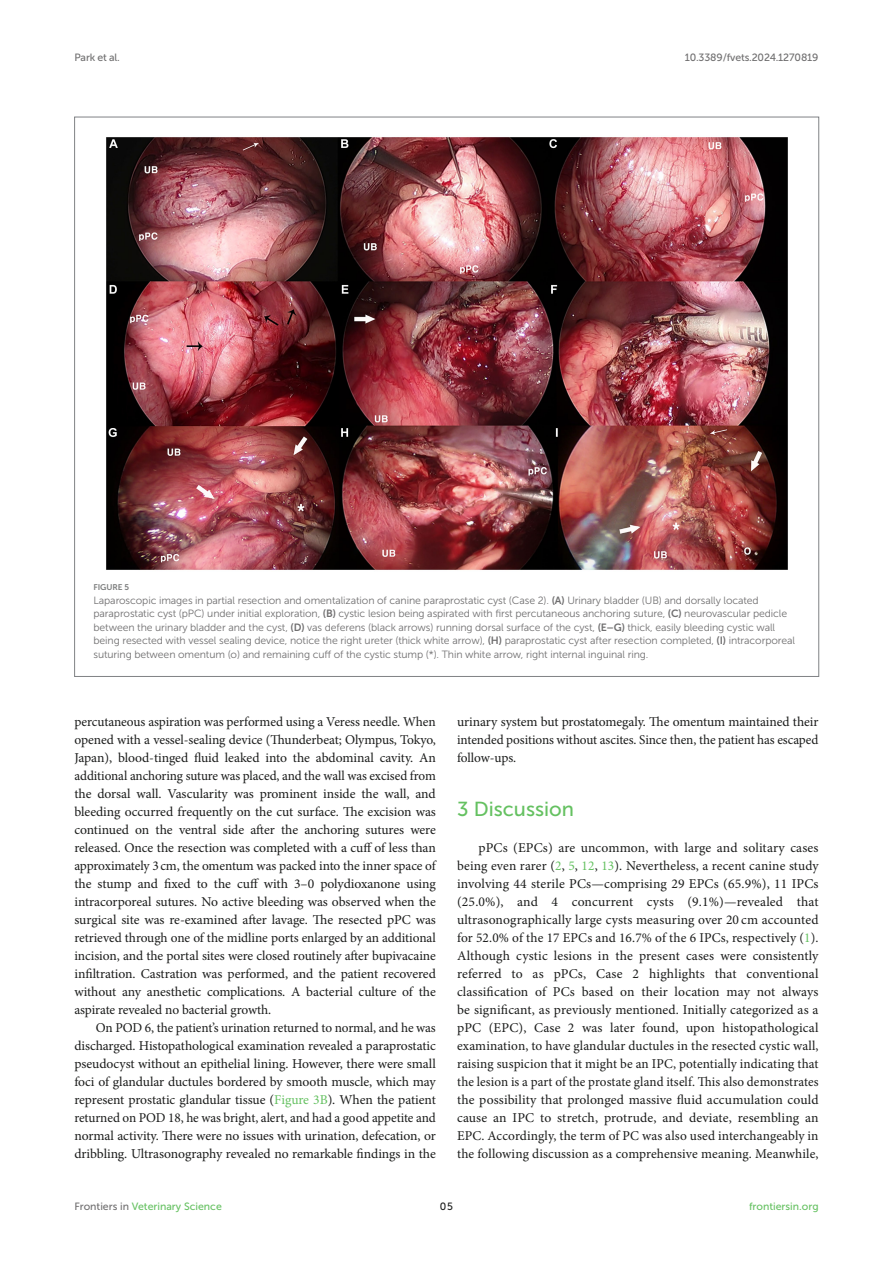
<style>
.page{position:relative;width:893px;height:1263px;background:#fff}
.page>*{position:absolute;margin:0;border:0;box-sizing:border-box;transform-origin:0 0}
.HEAD_1{font:20.25px "Museo Sans 500";color:#65c161}
.TEXT{font:13.5px/18px "Minion Pro";letter-spacing:-.005em;color:#1b1c1b;text-align:justify}
.TEXT_FLUSH{font:13.5px/18px "Minion Pro";letter-spacing:.005em;color:#1b1c1b;text-align:justify}
.FIG_LEG{font:10.5px/13.5px "Museo Sans 300";letter-spacing:-.01em;color:#706f70}
.t1{font:10.5px "Museo Sans 500";color:#65c161}
.t2{font:10.5px "Museo Sans 500";letter-spacing:-.015em;color:#706f70}
.t3{font:10.5px "Museo Sans 500";color:#1b1c1b}
.FIG_HD{font:8.25px "Museo Sans 700";letter-spacing:-.01em;color:#7e7f7f}
.s1{font-family:"Museo Sans 700"}
.s2{color:#65c161}
.s3{color:#706f70}
</style>
<div class="page">
<img style="left:106px;top:137px;width:682px;height:433px">
<p class="t2" style="left:74px;top:51px;width:47px">Park et al.</p>
<p class="t2" style="left:685px;top:51px;width:135px">10.3389/fvets.2024.1270819</p>
<p class="FIG_HD" style="left:94px;top:583px;width:37px">FIGURE 5</p>
<p class="FIG_LEG" style="left:94px;top:593px;width:703px">Laparoscopic images in partial resection and omentalization of canine paraprostatic cyst (Case 2). <span class="s1">(A)</span> Urinary bladder (UB) and dorsally located paraprostatic cyst (pPC) under initial exploration, <span class="s1">(B)</span> cystic lesion being aspirated with first percutaneous anchoring suture, <span class="s1">(C)</span> neurovascular pedicle between the urinary bladder and the cyst, <span class="s1">(D)</span> vas deferens (black arrows) running dorsal surface of the cyst, <span class="s1">(E–G)</span> thick, easily bleeding cystic wall being resected with vessel sealing device, notice the right ureter (thick white arrow), <span class="s1">(H)</span> paraprostatic cyst after resection completed, <span class="s1">(I)</span> intracorporeal suturing between omentum (o) and remaining cuff of the cystic stump (*). Thin white arrow, right internal inguinal ring.</p>
<p class="TEXT" style="left:74px;top:713px;width:363px">percutaneous aspiration was performed using a Veress needle. When opened with a vessel-sealing device (Thunderbeat; Olympus, Tokyo, Japan), blood-tinged fluid leaked into the abdominal cavity. An additional anchoring suture was placed, and the wall was excised from the dorsal wall. Vascularity was prominent inside the wall, and bleeding occurred frequently on the cut surface. The excision was continued on the ventral side after the anchoring sutures were released. Once the resection was completed with a cuff of less than approximately 3cm, the omentum was packed into the inner space of the stump and fixed to the cuff with 3–0 polydioxanone using intracorporeal sutures. No active bleeding was observed when the surgical site was re-examined after lavage. The resected pPC was retrieved through one of the midline ports enlarged by an additional incision, and the portal sites were closed routinely after bupivacaine infiltration. Castration was performed, and the patient recovered without any anesthetic complications. A bacterial culture of the aspirate revealed no bacterial growth.</p>
<p class="TEXT" style="left:74px;top:1019px;width:363px;text-indent:21px">On POD 6, the patient’s urination returned to normal, and he was discharged. Histopathological examination revealed a paraprostatic pseudocyst without an epithelial lining. However, there were small foci of glandular ductules bordered by smooth muscle, which may represent prostatic glandular tissue (<span class="s2">Figure 3B</span>). When the patient returned on POD 18, he was bright, alert, and had a good appetite and normal activity. There were no issues with urination, defecation, or dribbling. Ultrasonography revealed no remarkable findings in the</p>
<p class="TEXT" style="left:457px;top:713px;width:363px">urinary system but prostatomegaly. The omentum maintained their intended positions without ascites. Since then, the patient has escaped follow-ups.</p>
<p class="HEAD_1" style="left:457px;top:798px;width:119px">3 Discussion</p>
<p class="TEXT_FLUSH" style="left:457px;top:839px;width:363px;text-indent:21px">pPCs (EPCs) are uncommon, with large and solitary cases being even rarer (<span class="s2">2</span>, <span class="s2">5</span>, <span class="s2">12</span>, <span class="s2">13</span>). Nevertheless, a recent canine study involving 44 sterile PCs—comprising 29 EPCs (65.9%), 11 IPCs (25.0%), and 4 concurrent cysts (9.1%)—revealed that ultrasonographically large cysts measuring over 20 cm accounted for 52.0% of the 17 EPCs and 16.7% of the 6 IPCs, respectively (<span class="s2">1</span>).<br>Although cystic lesions in the present cases were consistently referred to as pPCs, Case 2 highlights that conventional classification of PCs based on their location may not always be significant, as previously mentioned. Initially categorized as a pPC (EPC), Case 2 was later found, upon histopathological examination, to have glandular ductules in the resected cystic wall, raising suspicion that it might be an IPC, potentially indicating that the lesion is a part of the prostate gland itself. This also demonstrates the possibility that prolonged massive fluid accumulation could cause an IPC to stretch, protrude, and deviate, resembling an EPC. Accordingly, the term of PC was also used interchangeably in the following discussion as a comprehensive meaning. Meanwhile,</p>
<p class="t1" style="left:74px;top:1200px;width:149px"><span class="s3">Frontiers in</span> Veterinary Science</p>
<p class="t3" style="left:440px;top:1200px;width:14px">05</p>
<p class="t1" style="left:749px;top:1200px;width:71px">frontiersin.org</p>
</div>
